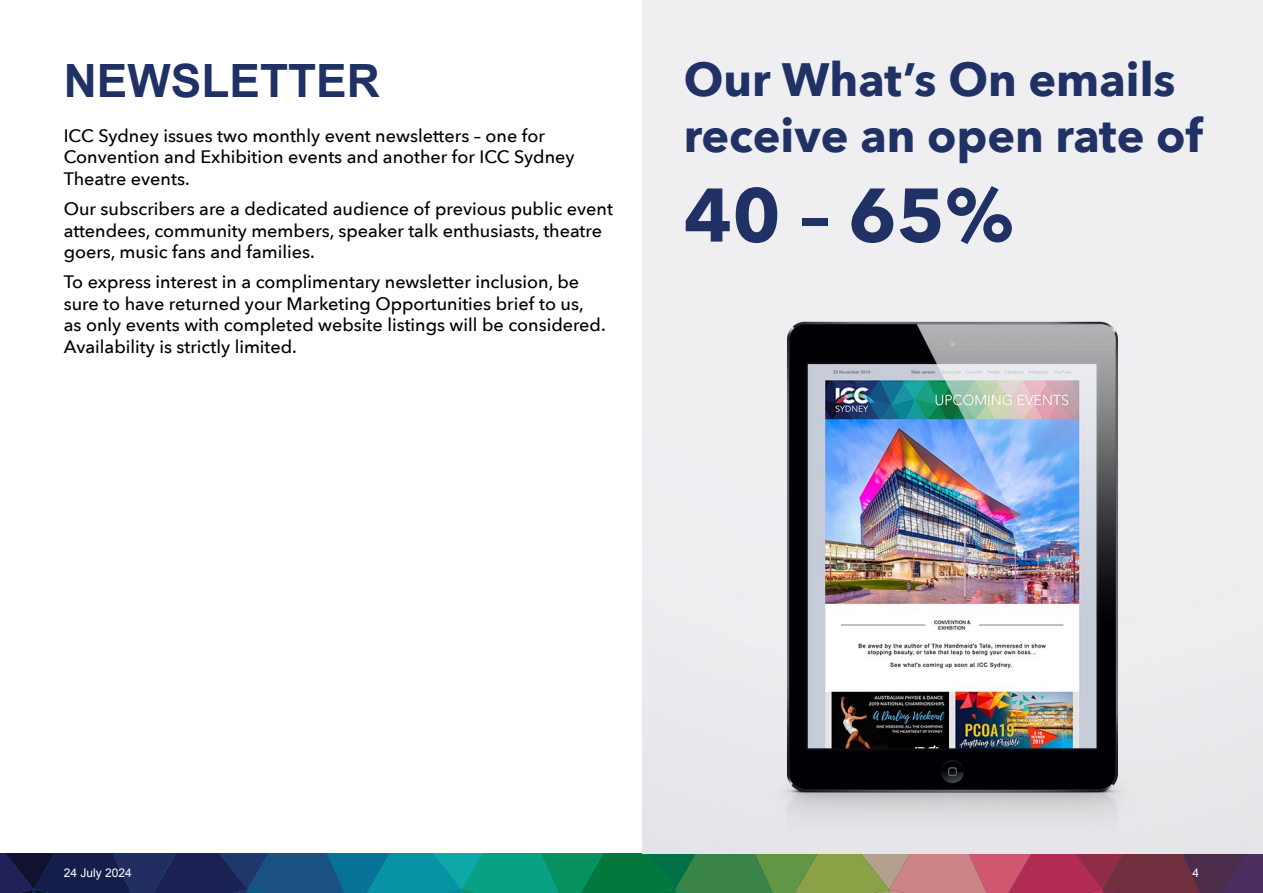
<style>
.page{position:relative;width:1263px;height:893px;background:#fff}
.page>*{position:absolute;margin:0;border:0;box-sizing:border-box;transform-origin:0 0}
.t1{font:700 75px "Avenir Next";color:#203265}
.t2{font:700 46.65px/55.9px "Avenir Next";color:#203265}
.t3{font:700 45.9px "Arial";color:#203265}
.t4{font:500 18px/21.6px "Avenir Next";color:#000}
.t5{font:12px "Arial";color:#fff}
</style>
<div class="page">
<svg style="left:0;top:853px;width:1263px;height:40px;background:#476163"></svg>
<img style="left:642px;top:0;width:621px;height:853px">
<h3 class="t3" style="left:64px;top:51px;width:318px">NEWSLETTER</h3>
<p class="t4" style="left:64px;top:124px;width:512px">ICC Sydney issues two monthly event newsletters – one for<br>Convention and Exhibition events and another for ICC Sydney<br>Theatre events.</p>
<p class="t4" style="left:64px;top:197px;width:551px">Our subscribers are a dedicated audience of previous public event attendees, community members, speaker talk enthusiasts, theatre goers, music fans and families.</p>
<p class="t4" style="left:64px;top:271px;width:543px">To express interest in a complimentary newsletter inclusion, be sure to have returned your Marketing Opportunities brief to us, as only events with completed website listings will be considered.<br>Availability is strictly limited.</p>
<h2 class="t2" style="left:684px;top:51px;width:520px">Our What’s On emails receive an open rate of</h2>
<h1 class="t1" style="left:684px;top:150px;width:331px">40 – 65%</h1>
<p class="t5" style="left:64px;top:865px;width:70px">24 July 2024</p>
<p class="t5" style="left:1192px;top:865px;width:8px">4</p>
</div>
